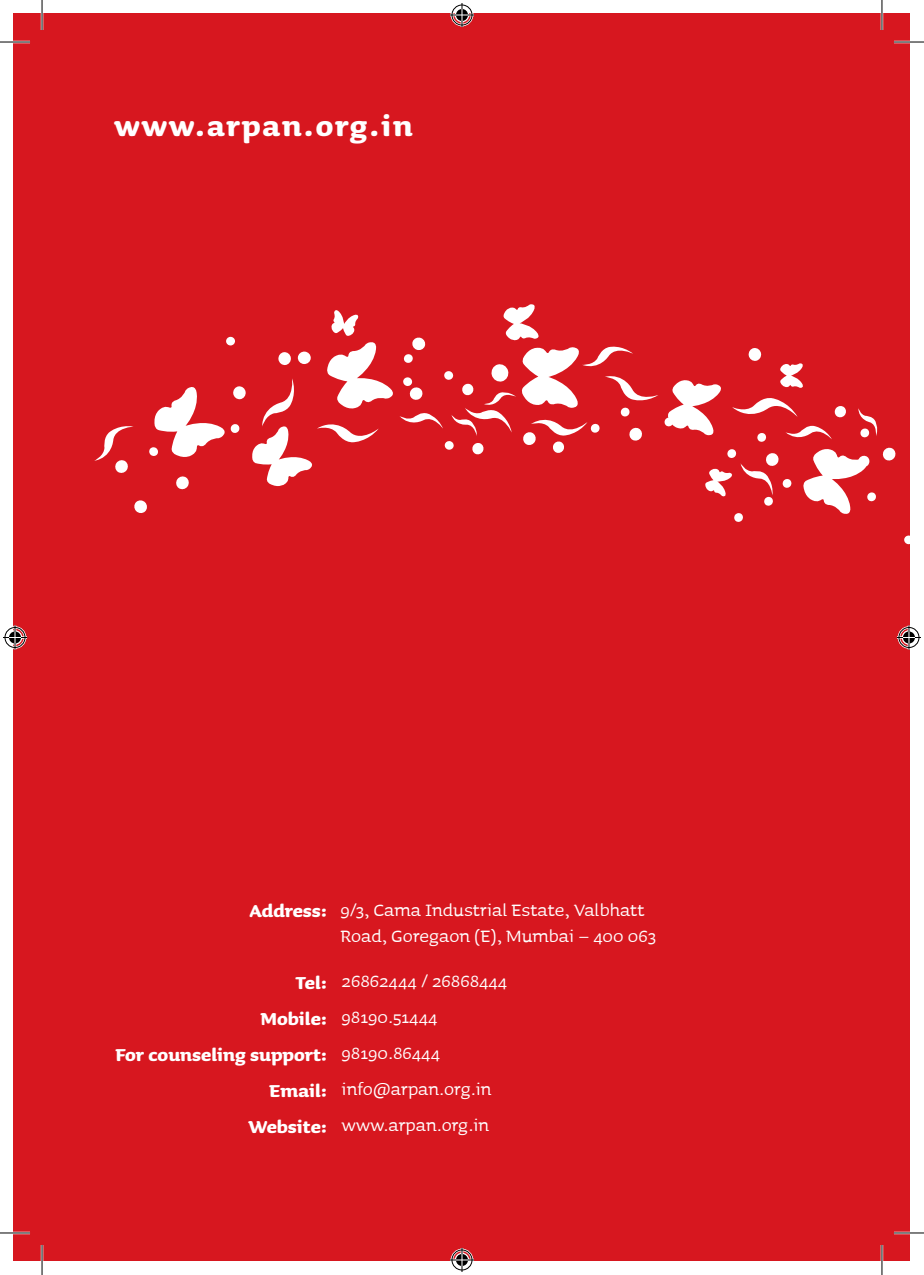
<style>
.page{position:relative;width:924px;height:1275px;background:#fff}
.page>*{position:absolute;margin:0;border:0;box-sizing:border-box;transform-origin:0 0}
.t1{font:700 36px "Sauna";letter-spacing:.05em;color:#fff}
.t2{font:22px/36px "Sauna";color:#fff}
.t3{font:700 22px/36px "Sauna";color:#fff;text-align:right}
</style>
<div class="page">
<div style="left:14px;top:14px;width:895px;height:1247px;background:#d7171f"></div>
<svg style="left:176px;top:476px;width:13px;height:14px"></svg>
<svg style="left:134px;top:500px;width:13px;height:13px"></svg>
<svg style="left:149px;top:387px;width:91px;height:70px"></svg>
<svg style="left:94px;top:426px;width:39px;height:47px"></svg>
<div style="left:233px;top:386px;width:13px;height:13px;background:#fff;border-radius:50%"></div>
<div style="left:226px;top:337px;width:9px;height:9px;background:#fff;border-radius:50%"></div>
<svg style="left:443px;top:371px;width:10px;height:9px"></svg>
<div style="left:444px;top:441px;width:10px;height:9px;background:#fff;border-radius:4px"></div>
<svg style="left:252px;top:310px;width:191px;height:177px"></svg>
<svg style="left:904px;top:535px;width:5px;height:9px"></svg>
<svg style="left:451px;top:304px;width:444px;height:218px"></svg>
<hr style="left:0;top:41px;width:30px;height:2px;background:#fff">
<hr style="left:893px;top:41px;width:30px;height:2px;background:#fff">
<hr style="left:0;top:1231px;width:30px;height:3px;background:#fff">
<hr style="left:893px;top:1231px;width:30px;height:3px;background:#fff">
<hr style="left:41px;top:0;width:2px;height:30px;background:#fff">
<hr style="left:41px;top:1245px;width:2px;height:30px;background:#fff">
<hr style="left:880px;top:0;width:2px;height:30px;background:#fff">
<hr style="left:880px;top:1245px;width:2px;height:30px;background:#fff">
<hr style="left:0;top:42px;width:30px;height:1px;background:#000">
<hr style="left:893px;top:42px;width:30px;height:1px;background:#000">
<hr style="left:0;top:1232px;width:30px;height:1px;background:#000">
<hr style="left:893px;top:1232px;width:30px;height:1px;background:#000">
<hr style="left:42px;top:0;width:1px;height:30px;background:#000">
<hr style="left:42px;top:1245px;width:1px;height:30px;background:#000">
<hr style="left:881px;top:0;width:1px;height:30px;background:#000">
<hr style="left:881px;top:1245px;width:1px;height:30px;background:#000">
<svg style="left:450px;top:3px;width:24px;height:24px"></svg>
<svg style="left:450px;top:1248px;width:24px;height:24px"></svg>
<svg style="left:3px;top:625px;width:24px;height:24px"></svg>
<svg style="left:897px;top:625px;width:23px;height:24px"></svg>
<h1 class="t1" style="left:114px;top:103px;width:300px">www.arpan.org.in</h1>
<p class="t3" style="left:249px;top:891px;width:79px">Address:</p>
<p class="t3" style="left:115px;top:963px;width:213px">Tel:<br>Mobile:<br>For counseling support:<br>Email:<br>Website:</p>
<p class="t2" style="left:340px;top:895px;width:317px;line-height:26.4px">9/3, Cama Industrial Estate, Valbhatt<br>Road, Goregaon (E), Mumbai – 400 063</p>
<p class="t2" style="left:341px;top:962px;width:167px">26862444 / 26868444<br>98190.51444<br>98190.86444 info@arpan.org.in www.arpan.org.in</p>
</div>
